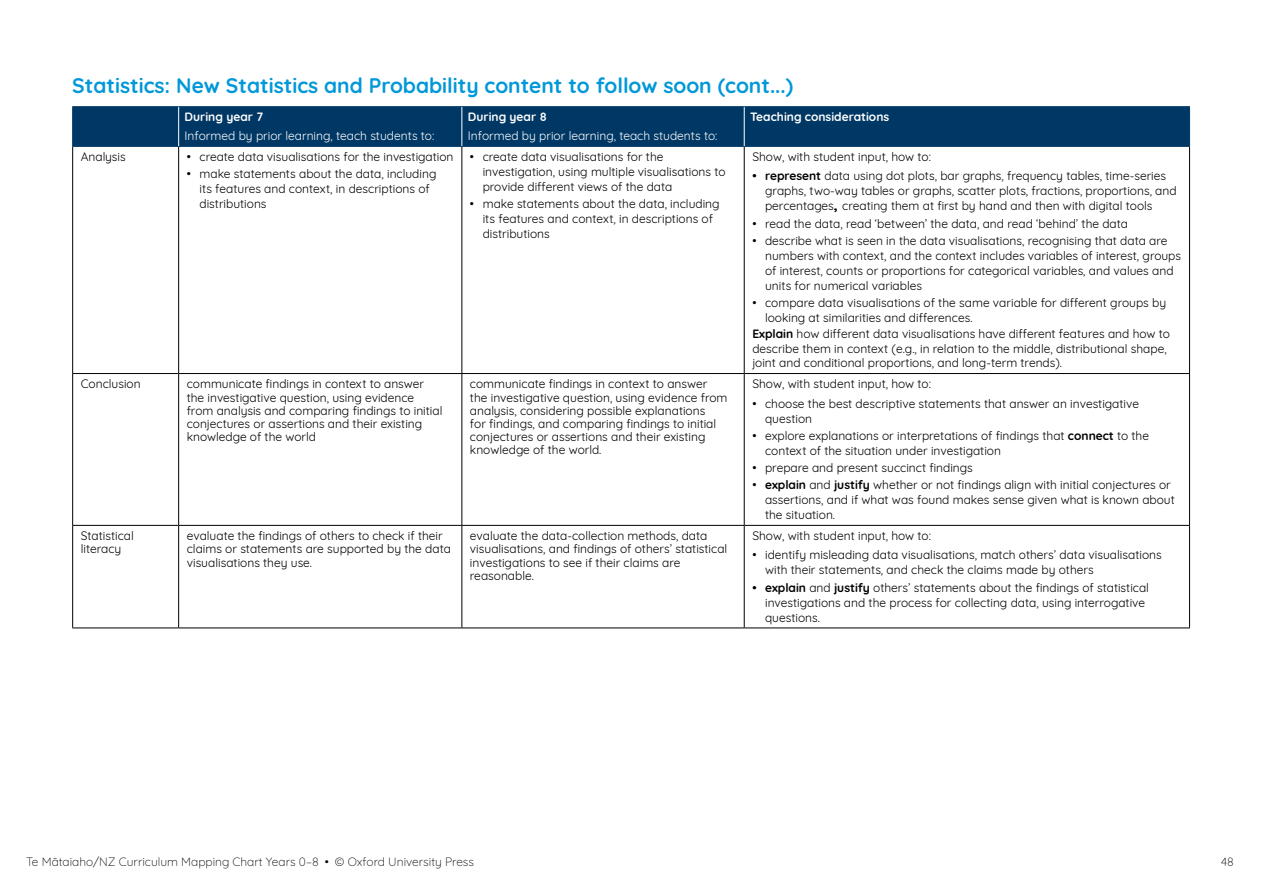
<style>
.page{position:relative;width:1263px;height:893px;background:#fff}
.page>*{position:absolute;margin:0;border:0;box-sizing:border-box;transform-origin:0 0}
.t1{font:700 21px "Quicksand";color:#0098d8}
.t2{font:12px/15px "Quicksand";color:#000}
.t3{font:12px "Quicksand";color:#fff}
.t4{font:300 12px "Quicksand";color:#000}
.t5{font:700 12px "Quicksand";color:#fff}
.s1{font-weight:700}
.s2{font-weight:700;font-size:15px}
</style>
<div class="page">
<div style="left:73px;top:107px;width:1116px;height:39px;background:#003865"></div>
<hr style="left:72px;top:106px;width:107px;height:1px;background:#003865">
<hr style="left:72px;top:107px;width:1px;height:39px;background:#003865">
<hr style="left:179px;top:106px;width:283px;height:1px;background:#003865">
<hr style="left:462px;top:106px;width:282px;height:1px;background:#003865">
<hr style="left:744px;top:106px;width:446px;height:1px;background:#003865">
<hr style="left:1189px;top:107px;width:1px;height:39px;background:#003865">
<hr style="left:72px;top:146px;width:107px;height:1px;background:#003865">
<hr style="left:179px;top:146px;width:283px;height:1px;background:#003865">
<hr style="left:462px;top:146px;width:282px;height:1px;background:#003865">
<hr style="left:744px;top:146px;width:446px;height:1px;background:#003865">
<hr style="left:178px;top:107px;width:1px;height:39px;background:#fff">
<hr style="left:461px;top:107px;width:1px;height:39px;background:#fff">
<hr style="left:744px;top:107px;width:1px;height:39px;background:#fff">
<hr style="left:72px;top:147px;width:1px;height:226px;background:#000">
<hr style="left:178px;top:147px;width:1px;height:226px;background:#000">
<hr style="left:461px;top:147px;width:1px;height:226px;background:#000">
<hr style="left:744px;top:147px;width:1px;height:226px;background:#000">
<hr style="left:1189px;top:147px;width:1px;height:226px;background:#000">
<hr style="left:72px;top:373px;width:107px;height:1px;background:#000">
<hr style="left:72px;top:374px;width:1px;height:151px;background:#000">
<hr style="left:179px;top:373px;width:283px;height:1px;background:#000">
<hr style="left:178px;top:374px;width:1px;height:151px;background:#000">
<hr style="left:462px;top:373px;width:282px;height:1px;background:#000">
<hr style="left:461px;top:374px;width:1px;height:151px;background:#000">
<hr style="left:744px;top:373px;width:446px;height:1px;background:#000">
<hr style="left:744px;top:374px;width:1px;height:151px;background:#000">
<hr style="left:1189px;top:374px;width:1px;height:151px;background:#000">
<hr style="left:72px;top:525px;width:107px;height:1px;background:#000">
<hr style="left:72px;top:526px;width:1px;height:102px;background:#000">
<hr style="left:179px;top:525px;width:283px;height:1px;background:#000">
<hr style="left:178px;top:526px;width:1px;height:102px;background:#000">
<hr style="left:462px;top:525px;width:282px;height:1px;background:#000">
<hr style="left:461px;top:526px;width:1px;height:102px;background:#000">
<hr style="left:744px;top:525px;width:446px;height:1px;background:#000">
<hr style="left:744px;top:526px;width:1px;height:102px;background:#000">
<hr style="left:1189px;top:526px;width:1px;height:102px;background:#000">
<hr style="left:72px;top:628px;width:107px;height:1px;background:#000">
<hr style="left:179px;top:628px;width:283px;height:1px;background:#000">
<hr style="left:462px;top:628px;width:282px;height:1px;background:#000">
<hr style="left:744px;top:628px;width:446px;height:1px;background:#000">
<h1 class="t1" style="left:72px;top:68px;width:722px">Statistics: New Statistics and Probability content to follow soon (cont...)</h1>
<p class="t5" style="left:185px;top:107px;width:80px">During year 7</p>
<p class="t3" style="left:185px;top:127px;width:251px">Informed by prior learning, teach students to:</p>
<p class="t2" style="left:81px;top:148px;width:47px">Analysis</p>
<p class="t2" style="left:187px;top:148px;width:268px">• create data visualisations for the investigation</p>
<p class="t2" style="left:199px;top:165px;width:238px;text-indent:-13px">• make statements about the data, including its features and context, in descriptions of distributions</p>
<p class="t5" style="left:468px;top:107px;width:80px">During year 8</p>
<p class="t3" style="left:468px;top:127px;width:251px">Informed by prior learning, teach students to:</p>
<p class="t2" style="left:483px;top:148px;width:244px;text-indent:-13px">• create data visualisations for the investigation, using multiple visualisations to provide different views of the data</p>
<p class="t2" style="left:483px;top:195px;width:238px;text-indent:-13px">• make statements about the data, including its features and context, in descriptions of distributions</p>
<p class="t5" style="left:750px;top:107px;width:141px">Teaching considerations</p>
<p class="t2" style="left:752px;top:148px;width:180px">Show, with student input, how to:</p>
<p class="t2" style="left:765px;top:167px;width:413px;text-indent:-13px"><span class="s1">• represent</span> data using dot plots, bar graphs, frequency tables, time-series graphs, two-way tables or graphs, scatter plots, fractions, proportions, and percentages<span class="s2">,</span> creating them at first by hand and then with digital tools</p>
<p class="t2" style="left:752px;top:215px;width:377px">• read the data, read ‘between’ the data, and read ‘behind’ the data</p>
<p class="t2" style="left:765px;top:232px;width:418px;text-indent:-13px">• describe what is seen in the data visualisations, recognising that data are numbers with context, and the context includes variables of interest, groups of interest, counts or proportions for categorical variables, and values and units for numerical variables</p>
<p class="t2" style="left:765px;top:294px;width:403px;text-indent:-13px">• compare data visualisations of the same variable for different groups by looking at similarities and differences.</p>
<p class="t2" style="left:752px;top:326px;width:419px;line-height:14.4px"><span class="s1">Explain</span> how different data visualisations have different features and how to describe them in context (e.g., in relation to the middle, distributional shape, joint and conditional proportions, and long-term trends).</p>
<p class="t2" style="left:81px;top:375px;width:61px">Conclusion</p>
<p class="t2" style="left:187px;top:376px;width:257px;line-height:13.2px">communicate findings in context to answer the investigative question, using evidence from analysis and comparing findings to initial conjectures or assertions and their existing knowledge of the world</p>
<p class="t2" style="left:470px;top:376px;width:259px;line-height:13.2px">communicate findings in context to answer the investigative question, using evidence from analysis, considering possible explanations<br>for findings, and comparing findings to initial conjectures or assertions and their existing knowledge of the world.</p>
<p class="t2" style="left:752px;top:375px;width:180px">Show, with student input, how to:</p>
<p class="t2" style="left:765px;top:395px;width:376px;text-indent:-13px">• choose the best descriptive statements that answer an investigative question</p>
<p class="t2" style="left:765px;top:427px;width:386px;text-indent:-13px">• explore explanations or interpretations of findings that <span class="s1">connect</span> to the context of the situation under investigation</p>
<p class="t2" style="left:752px;top:459px;width:222px">• prepare and present succinct findings</p>
<p class="t2" style="left:765px;top:476px;width:411px;text-indent:-13px">• <span class="s1">explain</span> and <span class="s1">justify</span> whether or not findings align with initial conjectures or assertions, and if what was found makes sense given what is known about the situation.</p>
<p class="t2" style="left:81px;top:528px;width:55px;line-height:13.2px">Statistical literacy</p>
<p class="t2" style="left:187px;top:528px;width:266px;line-height:13.2px">evaluate the findings of others to check if their claims or statements are supported by the data visualisations they use.</p>
<p class="t2" style="left:470px;top:528px;width:259px;line-height:13.2px">evaluate the data-collection methods, data visualisations, and findings of others’ statistical investigations to see if their claims are reasonable.</p>
<p class="t2" style="left:752px;top:527px;width:180px">Show, with student input, how to:</p>
<p class="t2" style="left:765px;top:546px;width:398px;text-indent:-13px">• identify misleading data visualisations, match others’ data visualisations with their statements, and check the claims made by others</p>
<p class="t2" style="left:765px;top:579px;width:385px;text-indent:-13px"><span class="s1">• explain</span> and <span class="s1">justify</span> others’ statements about the findings of statistical investigations and the process for collecting data, using interrogative questions.</p>
<p class="t4" style="left:26px;top:853px;width:449px">Te Mātaiaho/NZ Curriculum Mapping Chart Years 0–8 • © Oxford University Press</p>
<p class="t4" style="left:1221px;top:853px;width:14px">48</p>
</div>
